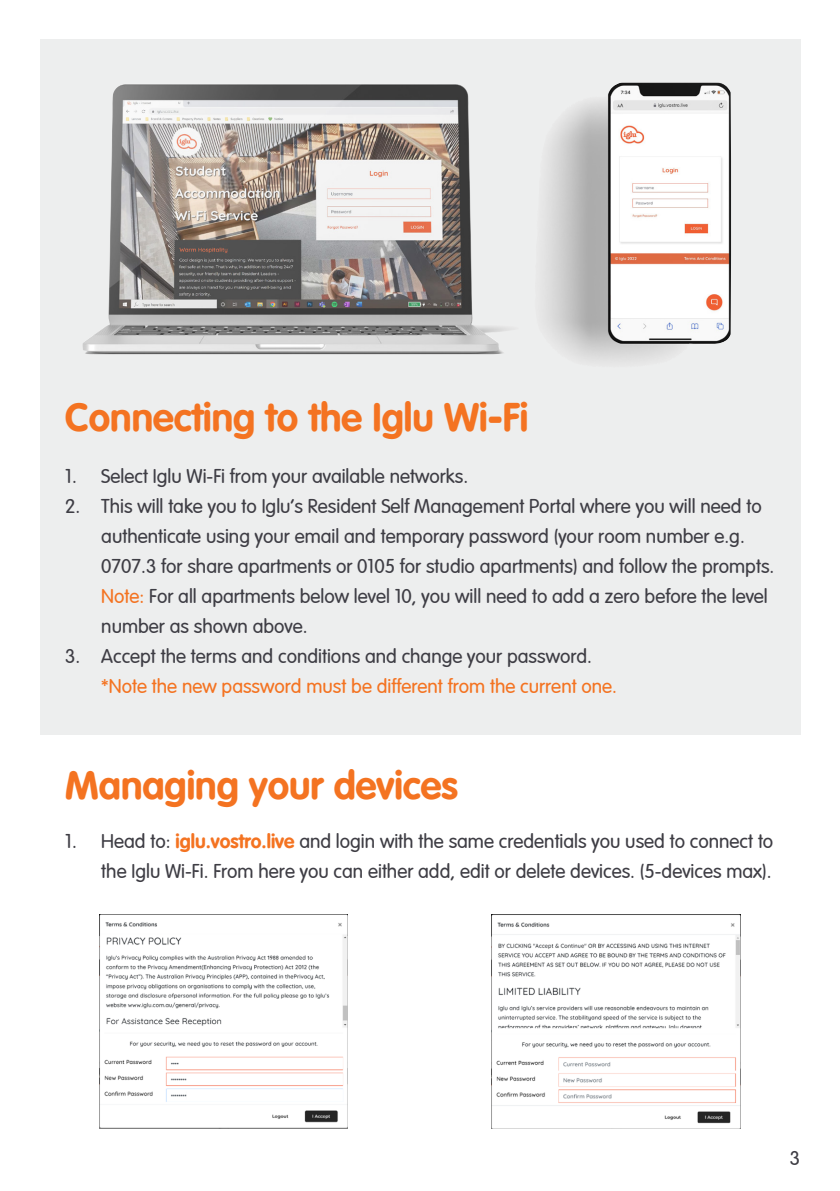
<style>
.page{position:relative;width:840px;height:1191px;background:#fff}
.page>*{position:absolute;margin:0;border:0;box-sizing:border-box;transform-origin:0 0}
.t1{font:700 40px "Vag";color:#f47321}
.t2{font:300 20px/30px "Vag";color:#3e3d44}
.t3{font:300 20px/30px "Vag";color:#f47321}
.s1{color:#f47321}
.s2{color:#3e3d44}
.s3{font-weight:700;color:#f47321}
</style>
<div class="page">
<div style="left:40px;top:40px;width:759px;height:695px;background:#edeeee"></div>
<img style="left:100px;top:914px;width:247px;height:214px">
<img style="left:491px;top:914px;width:249px;height:214px">
<img style="left:82px;top:84px;width:428px;height:270px">
<img style="left:543px;top:82px;width:173px;height:280px">
<p class="t1" style="left:65px;top:394px;width:464px">Connecting to the Iglu Wi-Fi</p>
<p class="t2" style="left:65px;top:462px;width:404px">1. Select Iglu Wi-Fi from your available networks.</p>
<p class="t2" style="left:101px;top:492px;width:674px;text-indent:-36px">2. This will take you to Iglu’s Resident Self Management Portal where you will need to authenticate using your email and temporary password (your room number e.g.<br>0707.3 for share apartments or 0105 for studio apartments) and follow the prompts.<br><span class="s1">Note:</span> For all apartments below level 10, you will need to add a zero before the level number as shown above.</p>
<p class="t3" style="left:101px;top:642px;width:517px;text-indent:-36px"><span class="s2">3. Accept the terms and conditions and change your password. </span>*Note the new password must be different from the current one.</p>
<p class="t1" style="left:65px;top:762px;width:394px">Managing your devices</p>
<p class="t2" style="left:65px;top:826px;width:709px;text-align:right">1. Head to: <span class="s3">iglu.vostro.live</span> and login with the same credentials you used to connect to the Iglu Wi-Fi. From here you can either add, edit or delete devices. (5-devices max).</p>
<p class="t2" style="left:789px;top:1143px;width:12px">3</p>
</div>
